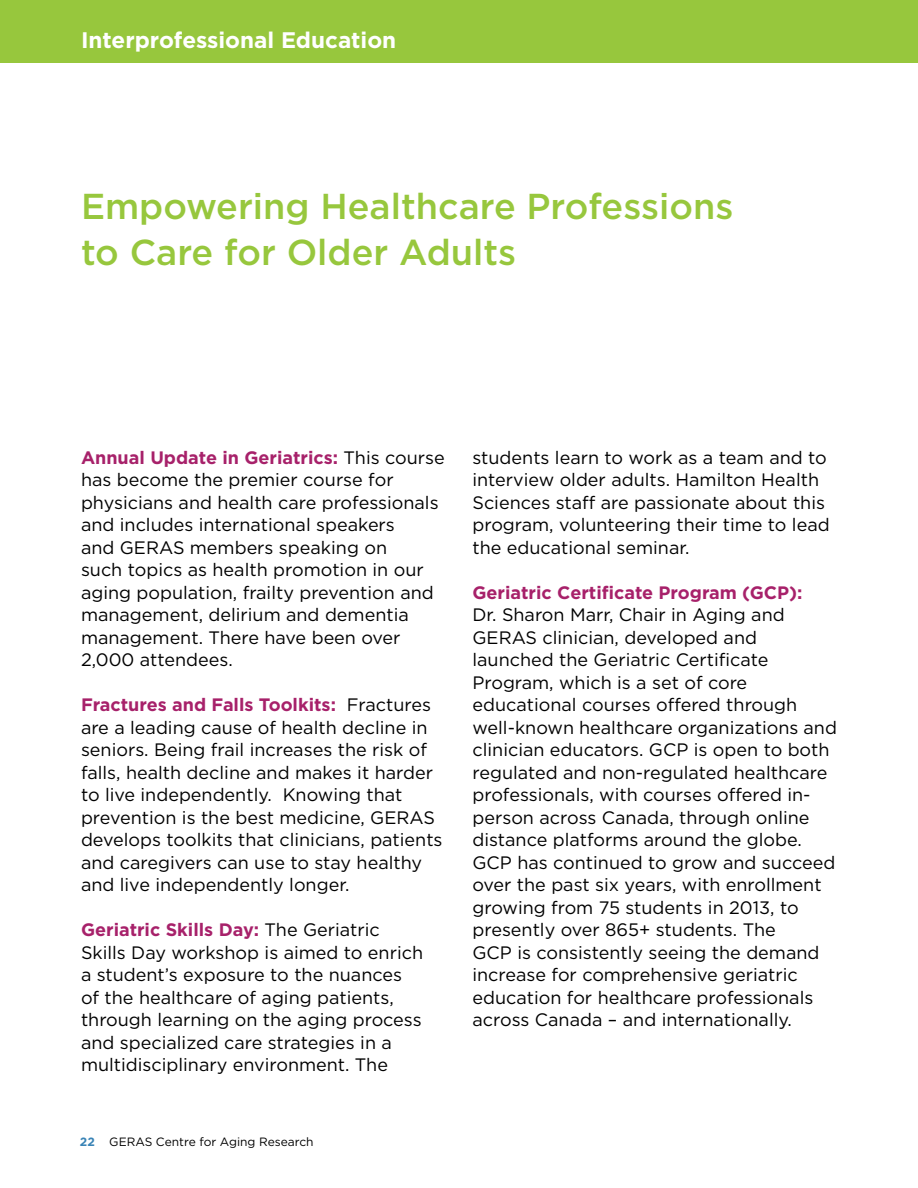
<style>
.page{position:relative;width:918px;height:1188px;background:#fff}
.page>*{position:absolute;margin:0;border:0;box-sizing:border-box;transform-origin:0 0}
.t1{font:500 36px/46.5px "Gotham";color:#97c73d}
.t2{font:700 22.5px "Gotham";color:#fff}
.t3{font:18px/22.5px "Gotham";color:#000}
.t4{font:700 18px "Gotham";color:#a7216a}
.t5{font:12px "Gotham";color:#000}
.s1{font-weight:700;color:#a7216a}
.s2{font-weight:700;color:#3a84b6}
</style>
<div class="page">
<div style="left:0;top:0;width:918px;height:63px;background:#97c73d"></div>
<p class="t2" style="left:81px;top:25px;width:317px">Interprofessional Education</p>
<h1 class="t1" style="left:81px;top:182px;width:654px">Empowering Healthcare Professions to Care for Older Adults</h1>
<p class="t3" style="left:81px;top:446px;width:365px"><span class="s1">Annual Update in Geriatrics:</span> This course has become the premier course for physicians and health care professionals and includes international speakers<br>and GERAS members speaking on<br>such topics as health promotion in our aging population, frailty prevention and management, delirium and dementia management. There have been over 2,000 attendees.</p>
<p class="t3" style="left:81px;top:693px;width:363px"><span class="s1">Fractures and Falls Toolkits:</span> Fractures are a leading cause of health decline in seniors. Being frail increases the risk of falls, health decline and makes it harder to live independently. Knowing that prevention is the best medicine, GERAS develops toolkits that clinicians, patients and caregivers can use to stay healthy and live independently longer.</p>
<p class="t3" style="left:81px;top:918px;width:344px"><span class="s1">Geriatric Skills Day:</span> The Geriatric Skills Day workshop is aimed to enrich a student’s exposure to the nuances of the healthcare of aging patients, through learning on the aging process and specialized care strategies in a multidisciplinary environment. The</p>
<p class="t5" style="left:80px;top:1134px;width:235px"><span class="s2">22</span> GERAS Centre for Aging Research</p>
<p class="t3" style="left:472px;top:446px;width:359px">students learn to work as a team and to interview older adults. Hamilton Health Sciences staff are passionate about this program, volunteering their time to lead the educational seminar.</p>
<p class="t4" style="left:472px;top:580px;width:331px">Geriatric Certificate Program (GCP):</p>
<p class="t3" style="left:472px;top:603px;width:366px">Dr. Sharon Marr, Chair in Aging and GERAS clinician, developed and launched the Geriatric Certificate Program, which is a set of core educational courses offered through well-known healthcare organizations and clinician educators. GCP is open to both regulated and non-regulated healthcare professionals, with courses offered in&shy;person across Canada, through online distance platforms around the globe.<br>GCP has continued to grow and succeed over the past six years, with enrollment growing from 75 students in 2013, to presently over 865+ students. The<br>GCP is consistently seeing the demand increase for comprehensive geriatric education for healthcare professionals across Canada – and internationally.</p>
</div>
